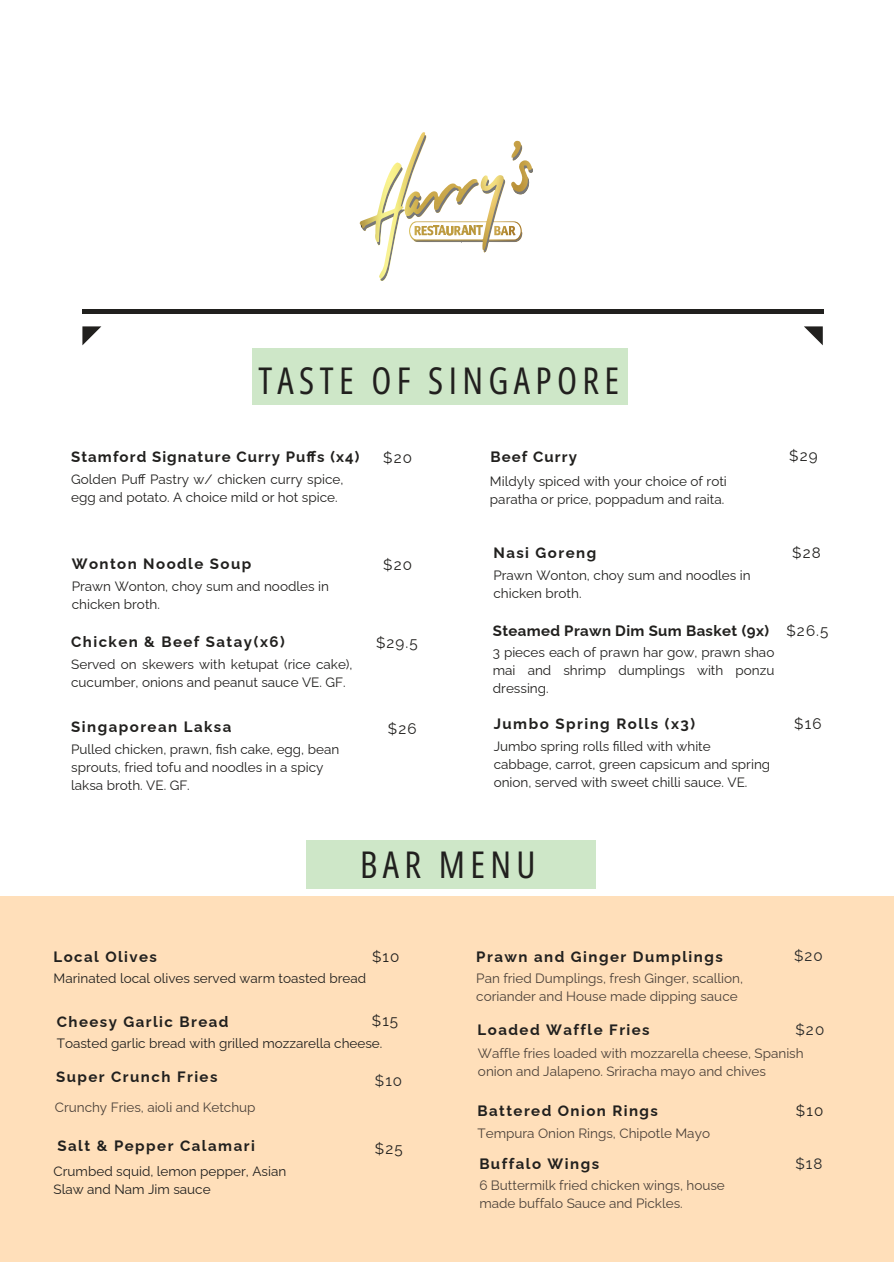
<style>
.page{position:relative;width:894px;height:1264px;background:#fff}
.page>*{position:absolute;margin:0;border:0;box-sizing:border-box;transform-origin:0 0}
.t1{font:36.75px "Open Sans Condensed";letter-spacing:.145em;color:#21201e}
.t2{font:15.15px "Raleway";letter-spacing:.075em;color:#21201e}
.t3{font:15.15px "Raleway";letter-spacing:.075em;color:#262727}
.t4{font:700 15px "Raleway";letter-spacing:.095em;color:#21201e}
.t5{font:700 15px "Raleway";letter-spacing:.07em;color:#21201e}
.t6{font:700 15px "Raleway";letter-spacing:.02em;color:#21201e}
.t7{font:13.5px/18px "Raleway";color:#21201e}
.t8{font:13.5px/18px "Raleway";color:#4c423a}
</style>
<div class="page">
<hr style="left:82px;top:309px;width:740px;height:4px;background:#21201e">
<svg style="left:82px;top:326px;width:19px;height:19px"></svg>
<svg style="left:804px;top:326px;width:18px;height:19px"></svg>
<svg style="left:360px;top:135px;width:173px;height:146px"></svg>
<div style="left:0;top:895px;width:893px;height:366px;background:#ffdfba"></div>
<div style="left:252px;top:349px;width:375px;height:56px;background:#cee7c8"></div>
<div style="left:306px;top:840px;width:289px;height:49px;background:#cee7c8"></div>
<h3 class="t1" style="left:258px;top:354px;width:362px">TASTE OF SINGAPORE</h3>
<p class="t5" style="left:71px;top:448px;width:290px">Stamford Signature Curry Puffs (x4)</p>
<h2 class="t2" style="left:383px;top:448px;width:30px">$20</h2>
<h3 class="t5" style="left:490px;top:448px;width:88px">Beef Curry</h3>
<p class="t2" style="left:789px;top:447px;width:30px">$29</p>
<p class="t7" style="left:71px;top:470px;width:274px">Golden Puff Pastry w/ chicken curry spice, egg and potato. A choice mild or hot spice.</p>
<p class="t7" style="left:490px;top:472px;width:238px">Mildyly spiced with your choice of roti paratha or price, poppadum and raita.</p>
<p class="t4" style="left:72px;top:555px;width:181px">Wonton Noodle Soup</p>
<p class="t7" style="left:72px;top:577px;width:259px">Prawn Wonton, choy sum and noodles in chicken broth.</p>
<h1 class="t2" style="left:383px;top:556px;width:30px">$20</h1>
<p class="t4" style="left:493px;top:544px;width:104px">Nasi Goreng</p>
<p class="t7" style="left:493px;top:566px;width:259px">Prawn Wonton, choy sum and noodles in chicken broth.</p>
<h2 class="t2" style="left:792px;top:543px;width:30px">$28</h2>
<p class="t4" style="left:71px;top:633px;width:215px">Chicken &amp; Beef Satay(x6)</p>
<p class="t7" style="left:71px;top:655px;width:283px">Served on skewers with ketupat (rice cake), cucumber, onions and peanut sauce VE. GF.</p>
<p class="t2" style="left:376px;top:633px;width:43px">$29.5</p>
<p class="t6" style="left:492px;top:621px;width:277px">Steamed Prawn Dim Sum Basket (9x)</p>
<p class="t7" style="left:492px;top:643px;width:283px;text-align:justify">3 pieces each of prawn har gow, prawn shao mai and shrimp dumplings with ponzu dressing.</p>
<h3 class="t2" style="left:786px;top:621px;width:43px">$26.5</h3>
<p class="t4" style="left:71px;top:717px;width:162px">Singaporean Laksa</p>
<h2 class="t2" style="left:388px;top:719px;width:30px">$26</h2>
<p class="t4" style="left:493px;top:715px;width:203px">Jumbo Spring Rolls (x3)</p>
<h3 class="t2" style="left:794px;top:715px;width:29px">$16</h3>
<p class="t7" style="left:71px;top:739px;width:269px">Pulled chicken, prawn, fish cake, egg, bean sprouts, fried tofu and noodles in a spicy laksa broth. VE. GF.</p>
<p class="t7" style="left:493px;top:737px;width:218px">Jumbo spring rolls filled with white</p>
<p class="t7" style="left:493px;top:755px;width:278px">cabbage, carrot, green capsicum and spring onion, served with sweet chilli sauce. VE.</p>
<p class="t1" style="left:360px;top:838px;width:177px">BAR MENU</p>
<p class="t4" style="left:54px;top:947px;width:105px">Local Olives</p>
<h3 class="t2" style="left:372px;top:947px;width:29px">$10</h3>
<p class="t4" style="left:476px;top:947px;width:248px">Prawn and Ginger Dumplings</p>
<h2 class="t3" style="left:793px;top:946px;width:30px">$20</h2>
<p class="t7" style="left:54px;top:969px;width:314px">Marinated local olives served warm toasted bread</p>
<p class="t8" style="left:476px;top:969px;width:268px">Pan fried Dumplings, fresh Ginger, scallion, coriander and House made dipping sauce</p>
<p class="t4" style="left:57px;top:1012px;width:173px">Cheesy Garlic Bread</p>
<h2 class="t2" style="left:372px;top:1012px;width:28px">$15</h2>
<p class="t7" style="left:57px;top:1033px;width:327px">Toasted garlic bread with grilled mozzarella cheese.</p>
<p class="t4" style="left:56px;top:1067px;width:163px">Super Crunch Fries</p>
<p class="t8" style="left:55px;top:1098px;width:202px">Crunchy Fries, aioli and Ketchup</p>
<h3 class="t3" style="left:375px;top:1072px;width:29px">$10</h3>
<h2 class="t4" style="left:57px;top:1137px;width:199px">Salt &amp; Pepper Calamari</h2>
<p class="t2" style="left:375px;top:1140px;width:29px">$25</p>
<h2 class="t7" style="left:54px;top:1162px;width:234px">Crumbed squid, lemon pepper, Asian<br>Slaw and Nam Jim sauce</h2>
<p class="t4" style="left:477px;top:1021px;width:174px">Loaded Waffle Fries</p>
<h2 class="t3" style="left:795px;top:1020px;width:30px">$20</h2>
<p class="t8" style="left:478px;top:1044px;width:327px">Waffle fries loaded with mozzarella cheese, Spanish onion and Jalapeno. Sriracha mayo and chives</p>
<p class="t4" style="left:477px;top:1102px;width:182px">Battered Onion Rings</p>
<h3 class="t8" style="left:477px;top:1124px;width:234px">Tempura Onion Rings, Chipotle Mayo</h3>
<p class="t4" style="left:479px;top:1155px;width:121px">Buffalo Wings</p>
<p class="t8" style="left:479px;top:1176px;width:247px">6 Buttermilk fried chicken wings, house made buffalo Sauce and Pickles.</p>
<p class="t2" style="left:795px;top:1101px;width:29px">$10</p>
<p class="t3" style="left:795px;top:1154px;width:29px">$18</p>
</div>
